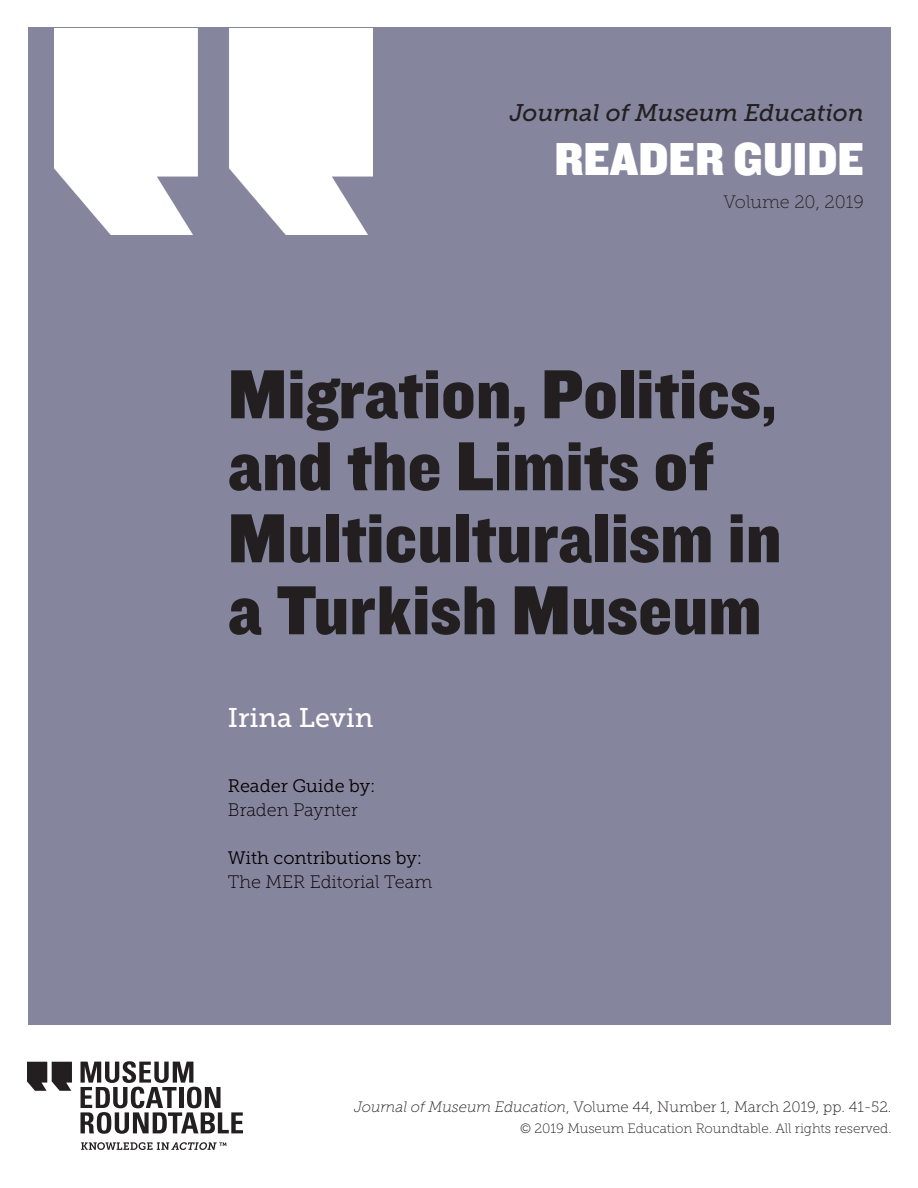
<style>
.page{position:relative;width:918px;height:1188px;background:#fff}
.page>*{position:absolute;margin:0;border:0;box-sizing:border-box;transform-origin:0 0}
.t1{font:72px/72px "Knockout HTF71 Full Middlewt";color:#231f20}
.t2{font:48px "Knockout HTF71 Full Middlewt";color:#fff}
.t3{font:27px "Museo Slab 500";color:#fff}
.t4{font:italic 24px "Museo Slab 500";letter-spacing:-.005em;color:#231f20}
.t5{font:18px "Museo Slab 300";color:#000}
.t6{font:18px "Museo Slab 100";color:#000}
.t7{font:18px "Museo Slab 100";color:#231f20}
.t8{font:15px "Museo Slab 100";color:#231f20}
.t9{font:13.5px "Museo Slab 100";color:#231f20}
.s1{font-style:italic}
</style>
<div class="page">
<div style="left:28px;top:28px;width:863px;height:997px;background:#85869d"></div>
<img style="left:54px;top:28px;width:319px;height:206px">
<svg style="left:81px;top:1061px;width:162px;height:73px"></svg>
<svg style="left:27px;top:1062px;width:45px;height:29px"></svg>
<svg style="left:81px;top:1142px;width:145px;height:8px"></svg>
<p class="t4" style="left:510px;top:100px;width:356px">Journal of Museum Education</p>
<p class="t2" style="left:554px;top:133px;width:311px">READER GUIDE</p>
<p class="t7" style="left:724px;top:192px;width:142px">Volume 20, 2019</p>
<p class="t1" style="left:228px;top:360px;width:555px">Migration, Politics, and the Limits of<br>Multiculturalism in a Turkish Museum</p>
<p class="t3" style="left:228px;top:703px;width:147px">Irina Levin</p>
<p class="t5" style="left:228px;top:776px;width:149px">Reader Guide by:</p>
<p class="t6" style="left:228px;top:800px;width:131px">Braden Paynter</p>
<p class="t5" style="left:228px;top:848px;width:196px">With contributions by:</p>
<p class="t6" style="left:228px;top:872px;width:206px">The MER Editorial Team</p>
<p class="t8" style="left:354px;top:1099px;width:539px"><span class="s1">Journal of Museum Education</span>, Volume 44, Number 1, March 2019, pp. 41-52.</p>
<p class="t9" style="left:520px;top:1121px;width:373px">© 2019 Museum Education Roundtable. All rights reserved.</p>
</div>
